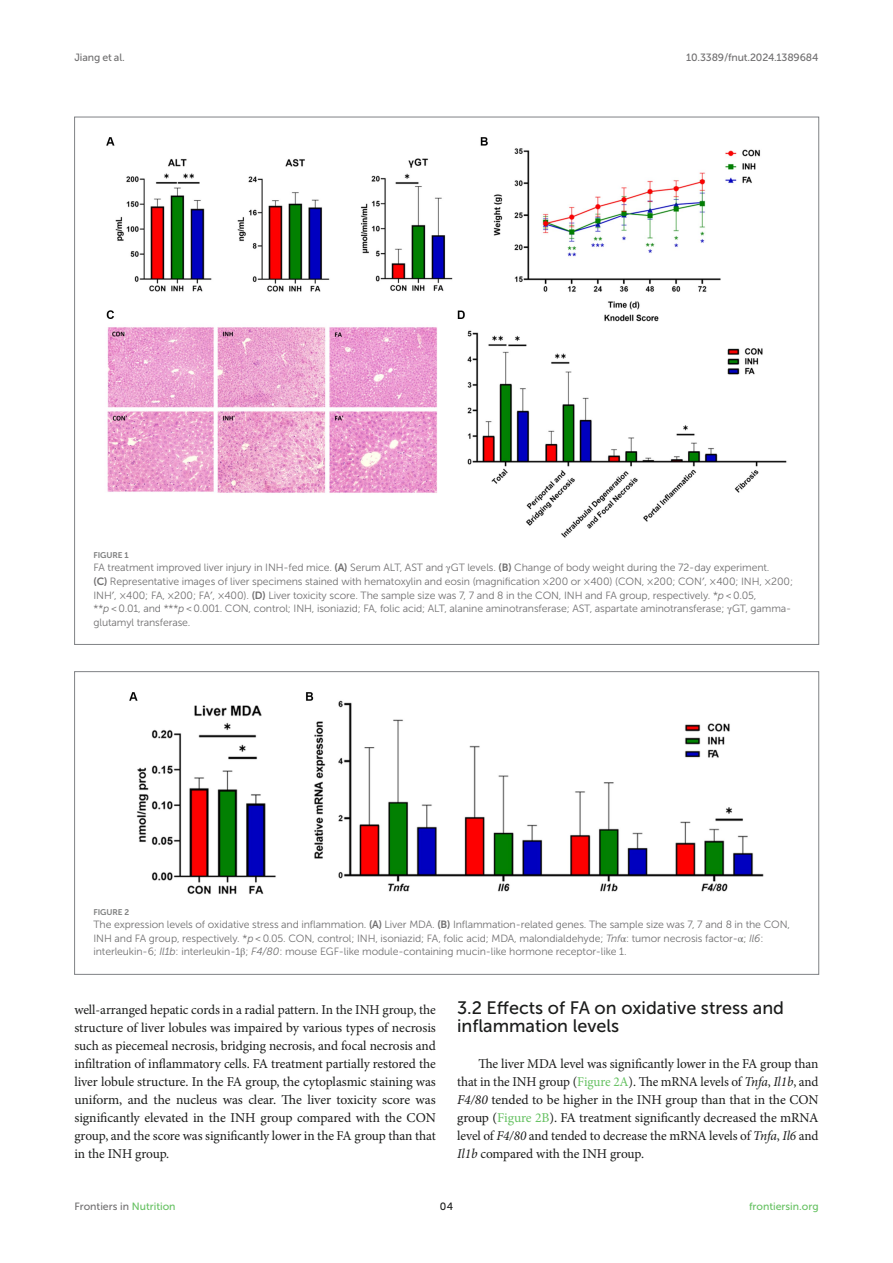
<style>
.page{position:relative;width:893px;height:1263px;background:#fff}
.page>*{position:absolute;margin:0;border:0;box-sizing:border-box;transform-origin:0 0}
.HEAD_2{font:18px/18px "Museo Sans 500";color:#1b1c1b}
.TEXT_FLUSH{font:13.5px/18px "Minion Pro";letter-spacing:-.005em;color:#1b1c1b;text-align:justify}
.FIG_LEG{font:10.5px/13.5px "Museo Sans 300";letter-spacing:-.01em;color:#706f70}
.t1{font:10.5px "Museo Sans 500";letter-spacing:-.015em;color:#706f70}
.t2{font:10.5px "Museo Sans 500";color:#65c161}
.t3{font:10.5px "Museo Sans 500";color:#1b1c1b}
.FIG_HD{font:8.25px "Museo Sans 700";letter-spacing:-.01em;color:#7e7f7f}
.s1{font-family:"Museo Sans 700"}
.s2{font-family:"STIX General"}
.s3{font-family:"Gentium Plus"}
.s4{font-style:italic}
.s5{color:#65c161}
</style>
<div class="page">
<img style="left:106px;top:137px;width:681px;height:401px">
<img style="left:129px;top:692px;width:635px;height:203px">
<p class="t1" style="left:74px;top:51px;width:52px">Jiang et al.</p>
<p class="t1" style="left:686px;top:51px;width:134px">10.3389/fnut.2024.1389684</p>
<p class="FIG_HD" style="left:94px;top:550px;width:37px">FIGURE 1</p>
<p class="FIG_LEG" style="left:94px;top:561px;width:701px">FA treatment improved liver injury in INH-fed mice. <span class="s1">(A)</span> Serum ALT, AST and <span class="s2">γ</span>GT levels. <span class="s1">(B)</span> Change of body weight during the 72-day experiment.<br><span class="s1">(C)</span> Representative images of liver specimens stained with hematoxylin and eosin (magnification ×200 or ×400) (CON, ×200; CON<span class="s3">′</span>, ×400; INH, ×200; INH<span class="s3">′</span>, ×400; FA, ×200; FA<span class="s3">′</span>, ×400). <span class="s1">(D)</span> Liver toxicity score. The sample size was 7, 7 and 8 in the CON, INH and FA group, respectively. *<span class="s4">p</span> &lt; 0.05,<br>**<span class="s4">p</span> &lt; 0.01, and ***<span class="s4">p</span> &lt; 0.001. CON, control; INH, isoniazid; FA, folic acid; ALT, alanine aminotransferase; AST, aspartate aminotransferase; <span class="s2">γ</span>GT, gamma&shy;glutamyl transferase.</p>
<p class="FIG_HD" style="left:94px;top:907px;width:37px">FIGURE 2</p>
<p class="FIG_LEG" style="left:94px;top:918px;width:698px">The expression levels of oxidative stress and inflammation. <span class="s1">(A)</span> Liver MDA. <span class="s1">(B)</span> Inflammation-related genes. The sample size was 7, 7 and 8 in the CON,<br>INH and FA group, respectively. *<span class="s4">p</span> &lt; 0.05. CON, control; INH, isoniazid; FA, folic acid; MDA, malondialdehyde; <span class="s4">Tnf</span><span class="s2">α</span>: tumor necrosis factor-<span class="s2">α</span>; <span class="s4">Il6</span>: interleukin-6; <span class="s4">Il1b</span>: interleukin-1<span class="s2">β</span>; <span class="s4">F4/80</span>: mouse EGF-like module-containing mucin-like hormone receptor-like 1.</p>
<p class="TEXT_FLUSH" style="left:74px;top:1001px;width:363px">well-arranged hepatic cords in a radial pattern. In the INH group, the structure of liver lobules was impaired by various types of necrosis such as piecemeal necrosis, bridging necrosis, and focal necrosis and infiltration of inflammatory cells. FA treatment partially restored the liver lobule structure. In the FA group, the cytoplasmic staining was uniform, and the nucleus was clear. The liver toxicity score was significantly elevated in the INH group compared with the CON group, and the score was significantly lower in the FA group than that in the INH group.</p>
<p class="HEAD_2" style="left:457px;top:999px;width:328px">3.2 Effects of FA on oxidative stress and inflammation levels</p>
<p class="TEXT_FLUSH" style="left:457px;top:1055px;width:363px;text-indent:21px">The liver MDA level was significantly lower in the FA group than that in the INH group (<span class="s5">Figure 2A</span>). The mRNA levels of <span class="s4">Tnfa</span>, <span class="s4">Il1b</span>, and <span class="s4">F4/80</span> tended to be higher in the INH group than that in the CON group (<span class="s5">Figure 2B</span>). FA treatment significantly decreased the mRNA level of <span class="s4">F4/80</span> and tended to decrease the mRNA levels of <span class="s4">Tnfa</span>, <span class="s4">Il6</span> and <span class="s4">Il1b</span> compared with the INH group.</p>
<p class="t1" style="left:74px;top:1200px;width:103px">Frontiers in <span class="s5">Nutrition</span></p>
<p class="t3" style="left:440px;top:1200px;width:15px">04</p>
<p class="t2" style="left:749px;top:1200px;width:71px">frontiersin.org</p>
</div>
